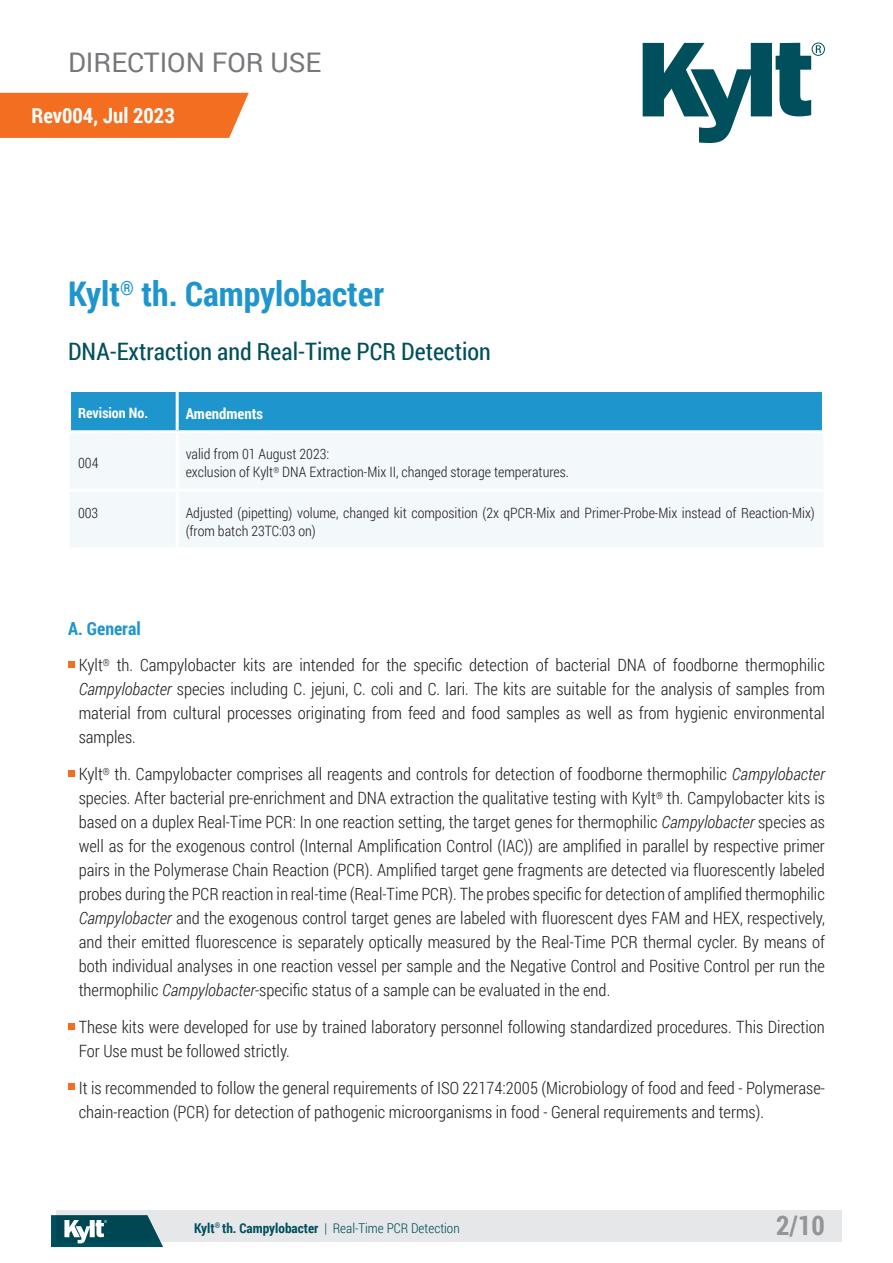
<style>
.page{position:relative;width:893px;height:1263px;background:#fff}
.page>*{position:absolute;margin:0;border:0;box-sizing:border-box;transform-origin:0 0}
.t1{font:700 33.9px "Roboto Condensed";color:#1e96cd}
.t2{font:27px "Roboto";color:#76787b}
.t3{font:700 27px "Roboto Condensed";color:#939598}
.t4{font:24px "Roboto Condensed";color:#004f5d}
.t5{font:700 21px "Roboto Condensed";color:#fff}
.t6{font:700 18px "Roboto Condensed";color:#1e96cd}
.t7{font:300 16.95px/24px "Roboto Condensed";color:#231f20;text-align:justify}
.t8{font:700 15px "Roboto Condensed";color:#fff}
.t9{font:300 14.25px/18px "Roboto Condensed";color:#231f20}
.t10{font:700 14.25px "Roboto Condensed";color:#fff}
.t11{font:300 13.5px "Roboto Condensed";color:#004f5d}
.s1{font-style:italic}
.s2{font-weight:700}
</style>
<div class="page">
<div style="left:56px;top:1210px;width:786px;height:32px;background:#e6e7e9"></div>
<svg style="left:51px;top:1215px;width:112px;height:32px;background:#346d78"></svg>
<div style="left:68px;top:661px;width:6px;height:7px;background:#f36e21"></div>
<svg style="left:68px;top:770px;width:6px;height:6px"></svg>
<svg style="left:68px;top:1023px;width:6px;height:6px"></svg>
<svg style="left:68px;top:1084px;width:6px;height:6px"></svg>
<svg style="left:643px;top:43px;width:182px;height:100px"></svg>
<div style="left:71px;top:392px;width:751px;height:38px;background:#1e96cd"></div>
<div style="left:70px;top:434px;width:753px;height:113px;background:#f3f8fb"></div>
<hr style="left:70px;top:489px;width:107px;height:3px;background:#fff">
<hr style="left:177px;top:489px;width:646px;height:3px;background:#fff">
<hr style="left:176px;top:392px;width:3px;height:38px;background:#fff">
<hr style="left:176px;top:433px;width:3px;height:56px;background:#fff">
<hr style="left:176px;top:492px;width:3px;height:55px;background:#fff">
<div style="left:0;top:93px;width:249px;height:45px;background:#f36e21"></div>
<h2 class="t2" style="left:68px;top:43px;width:255px">DIRECTION FOR USE</h2>
<p class="t5" style="left:31px;top:101px;width:145px">Rev004, Jul 2023</p>
<h1 class="t1" style="left:68px;top:270px;width:318px">Kylt<sup>®</sup> th. Campylobacter</h1>
<h3 class="t4" style="left:68px;top:335px;width:424px">DNA-Extraction and Real-Time PCR Detection</h3>
<p class="t10" style="left:78px;top:403px;width:72px">Revision No.</p>
<p class="t8" style="left:186px;top:403px;width:79px">Amendments</p>
<p class="t9" style="left:78px;top:454px;width:22px">004</p>
<p class="t9" style="left:186px;top:445px;width:385px">valid from 01 August 2023:<br>exclusion of Kylt<sup>®</sup> DNA Extraction-Mix II, changed storage temperatures.</p>
<p class="t9" style="left:78px;top:503px;width:22px">003</p>
<p class="t9" style="left:186px;top:503px;width:631px">Adjusted (pipetting) volume, changed kit composition (2x qPCR-Mix and Primer-Probe-Mix instead of Reaction-Mix) (from batch 23TC:03 on)</p>
<p class="t6" style="left:68px;top:616px;width:74px">A. General</p>
<p class="t7" style="left:79px;top:653px;width:748px">Kylt<sup>®</sup> th. Campylobacter kits are intended for the specific detection of bacterial DNA of foodborne thermophilic <span class="s1">Campylobacter</span> species including C. jejuni, C. coli and C. lari. The kits are suitable for the analysis of samples from material from cultural processes originating from feed and food samples as well as from hygienic environmental samples.</p>
<p class="t7" style="left:79px;top:762px;width:748px">Kylt<sup>®</sup> th. Campylobacter comprises all reagents and controls for detection of foodborne thermophilic <span class="s1">Campylobacter </span>species. After bacterial pre-enrichment and DNA extraction the qualitative testing with Kylt<sup>®</sup> th. Campylobacter kits is based on a duplex Real-Time PCR: In one reaction setting, the target genes for thermophilic <span class="s1">Campylobacter</span> species as well as for the exogenous control (Internal Amplification Control (IAC)) are amplified in parallel by respective primer pairs in the Polymerase Chain Reaction (PCR). Amplified target gene fragments are detected via fluorescently labeled probes during the PCR reaction in real-time (Real-Time PCR). The probes specific for detection of amplified thermophilic <span class="s1">Campylobacter</span> and the exogenous control target genes are labeled with fluorescent dyes FAM and HEX, respectively, and their emitted fluorescence is separately optically measured by the Real-Time PCR thermal cycler. By means of both individual analyses in one reaction vessel per sample and the Negative Control and Positive Control per run the thermophilic <span class="s1">Campylobacter</span>-specific status of a sample can be evaluated in the end.</p>
<p class="t7" style="left:79px;top:1014px;width:748px">These kits were developed for use by trained laboratory personnel following standardized procedures. This Direction<br>For Use must be followed strictly.</p>
<p class="t7" style="left:79px;top:1075px;width:748px">It is recommended to follow the general requirements of ISO 22174:2005 (Microbiology of food and feed - Polymerase&shy;chain-reaction (PCR) for detection of pathogenic microorganisms in food - General requirements and terms).</p>
<p class="t11" style="left:194px;top:1218px;width:267px"><span class="s2">Kylt</span><sup>®</sup> <span class="s2">th. Campylobacter</span> | Real-Time PCR Detection</p>
<h2 class="t3" style="left:776px;top:1206px;width:50px">2/10</h2>
</div>
